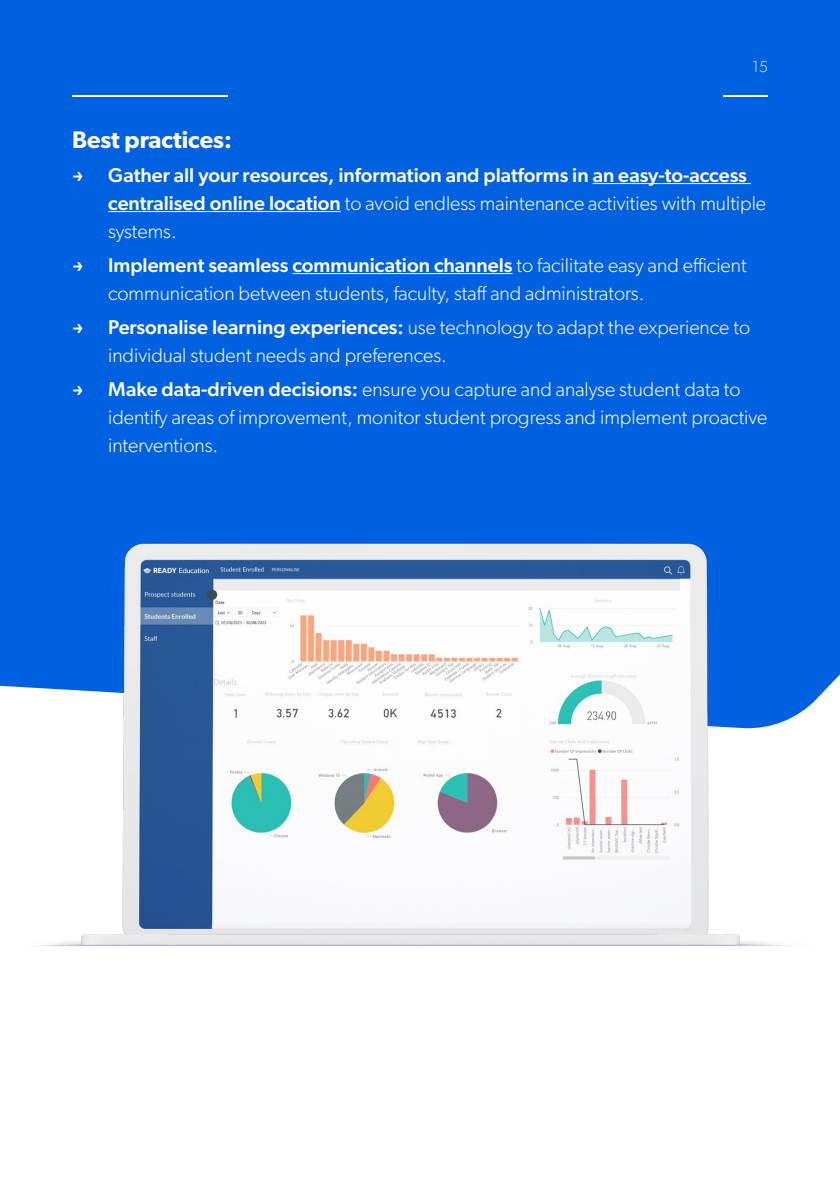
<style>
.page{position:relative;width:840px;height:1191px;background:#fff}
.page>*{position:absolute;margin:0;border:0;box-sizing:border-box;transform-origin:0 0}
.t1{font:600 24px "Gibson";color:#fff}
.t2{font:300 20px/28px "Gibson";color:#fff}
.t3{font:500 20px/28px "Gibson";color:#fff}
.t4{font:100 16px "Gibson";color:#fff}
.s1{font-family:"Montserrat";font-weight:600}
.s2{font-weight:300}
.s3{font-weight:500}
</style>
<div class="page">
<div style="left:0;top:0;width:839px;height:491px;background:#0061e0"></div>
<hr style="left:72px;top:95px;width:155px;height:1px;background:#fff">
<hr style="left:723px;top:95px;width:44px;height:1px;background:#fff">
<hr style="left:592px;top:183px;width:158px;height:1px;background:#fff">
<hr style="left:108px;top:211px;width:232px;height:1px;background:#fff">
<hr style="left:292px;top:273px;width:220px;height:1px;background:#fff">
<img style="left:0;top:491px;width:839px;height:455px">
<p class="t4" style="left:752px;top:56px;width:17px">15</p>
<p class="t1" style="left:72px;top:125px;width:161px">Best practices:</p>
<p class="t3" style="left:108px;top:160px;width:659px;text-indent:-36px"><span class="s1">→</span> Gather all your resources, information and platforms in an easy-to-access centralised online location <span class="s2">to avoid endless maintenance activities with multiple systems.</span></p>
<p class="t2" style="left:108px;top:250px;width:639px;text-indent:-36px"><span class="s1">→</span> <span class="s3">Implement seamless communication channels</span> to facilitate easy and efficient communication between students, faculty, staff and administrators.</p>
<p class="t2" style="left:108px;top:312px;width:643px;text-indent:-36px"><span class="s1">→</span> <span class="s3">Personalise learning experiences:</span> use technology to adapt the experience to individual student needs and preferences.</p>
<p class="t2" style="left:108px;top:374px;width:660px;text-indent:-36px"><span class="s1">→</span> <span class="s3">Make data-driven decisions:</span> ensure you capture and analyse student data to identify areas of improvement, monitor student progress and implement proactive interventions.</p>
</div>
